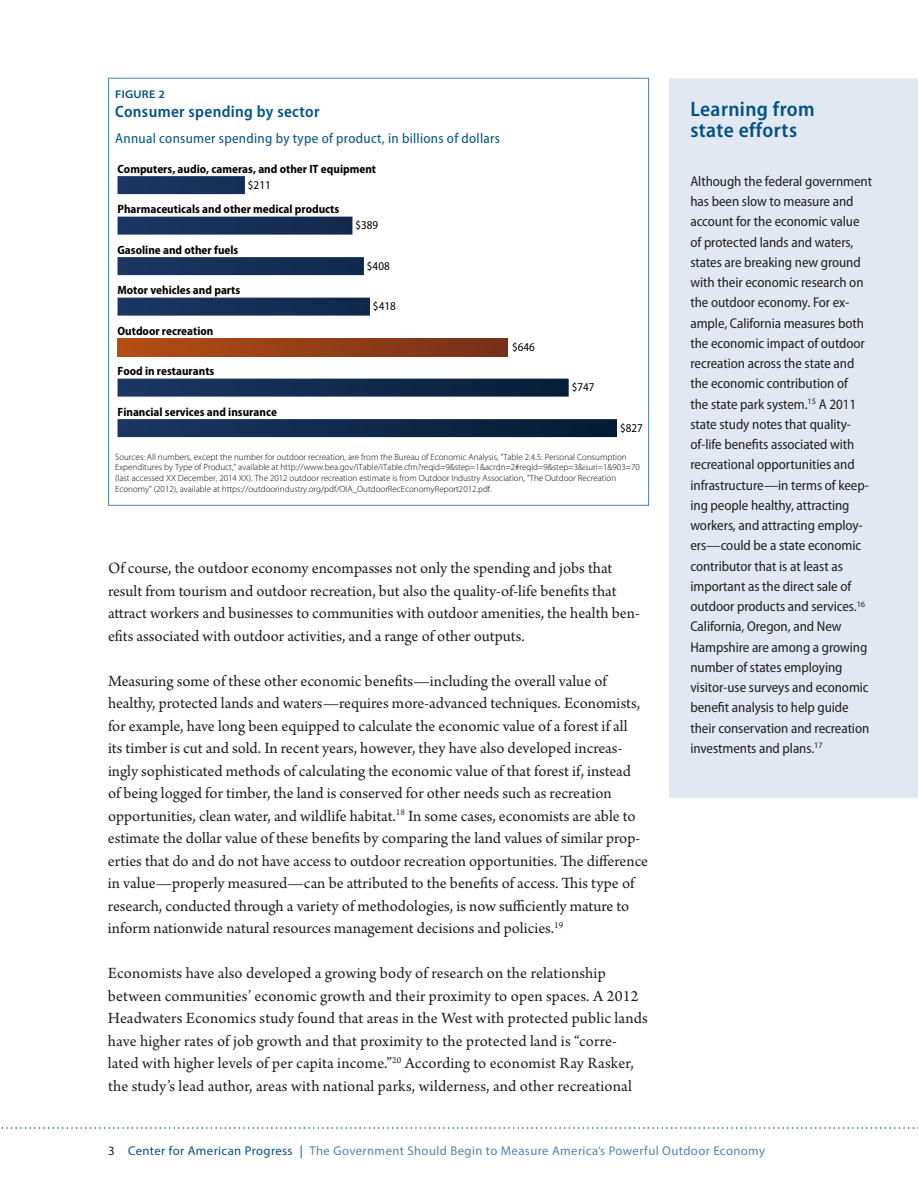
<style>
.page{position:relative;width:918px;height:1188px;background:#fff}
.page>*{position:absolute;margin:0;border:0;box-sizing:border-box;transform-origin:0 0}
.t1{font:600 semi-condensed 21px/21px "Myriad Pro";letter-spacing:.02em;color:#005187}
.t2{font:16.5px/22.5px "Arno Pro";color:#231f20}
.t3{font:600 semi-condensed 16.5px "Myriad Pro";letter-spacing:.02em;color:#005288}
.t4{font:semi-condensed 14.25px/20.2px "Myriad Pro";letter-spacing:-.005em;color:#231f20}
.t5{font:semi-condensed 14.25px "Myriad Pro";letter-spacing:.02em;color:#005288}
.t6{font:12.75px "Myriad Pro";letter-spacing:.03em;color:#5083af}
.t7{font:700 semi-condensed 12px "Myriad Pro";color:#000}
.t8{font:semi-condensed 12px "Myriad Pro";color:#000}
.t9{font:600 semi-expanded 11.25px "Myriad Pro";letter-spacing:.02em;color:#005288}
.t10{font:300 9px/10.8px "Myriad Pro";color:#000}
.s1{color:#231f20}
.s2{color:#005187}
</style>
<div class="page">
<svg style="left:1px;top:1127px;width:917px;height:2px"></svg>
<svg style="left:118px;top:176px;width:499px;height:261px"></svg>
<div style="left:669px;top:143px;width:249px;height:655px;background:#e2e8f1"></div>
<div style="left:669px;top:78px;width:249px;height:65px;background:#e2e8f1"></div>
<p class="t9" style="left:115px;top:88px;width:51px">FIGURE 2</p>
<p class="t3" style="left:115px;top:103px;width:206px">Consumer spending by sector</p>
<p class="t5" style="left:115px;top:131px;width:386px">Annual consumer spending by type of product, in billions of dollars</p>
<p class="t1" style="left:690px;top:99px;width:126px">Learning from state efforts</p>
<p class="t7" style="left:118px;top:162px;width:260px">Computers, audio, cameras, and other IT equipment</p>
<p class="t7" style="left:118px;top:202px;width:223px">Pharmaceuticals and other medical products</p>
<p class="t7" style="left:118px;top:243px;width:122px">Gasoline and other fuels</p>
<p class="t7" style="left:118px;top:283px;width:124px">Motor vehicles and parts</p>
<p class="t8" style="left:373px;top:300px;width:24px">$418</p>
<p class="t8" style="left:248px;top:178px;width:24px">$211</p>
<p class="t4" style="left:690px;top:171px;width:183px">Although the federal government has been slow to measure and account for the economic value of protected lands and waters, states are breaking new ground with their economic research on the outdoor economy. For ex&shy;ample, California measures both the economic impact of outdoor recreation across the state and the economic contribution of<br>the state park system.<sup>15</sup> A 2011 state study notes that quality&shy;of-life benefits associated with recreational opportunities and infrastructure—in terms of keep&shy;ing people healthy, attracting workers, and attracting employ&shy;ers—could be a state economic contributor that is at least as important as the direct sale of outdoor products and services.<sup>16<br></sup>California, Oregon, and New<br>Hampshire are among a growing number of states employing visitor-use surveys and economic benefit analysis to help guide their conservation and recreation investments and plans.<sup>17</sup></p>
<p class="t8" style="left:355px;top:219px;width:24px">$389</p>
<p class="t8" style="left:367px;top:259px;width:24px">$408</p>
<p class="t7" style="left:118px;top:324px;width:97px">Outdoor recreation</p>
<p class="t7" style="left:118px;top:364px;width:98px">Food in restaurants</p>
<p class="t7" style="left:118px;top:405px;width:161px">Financial services and insurance</p>
<p class="t8" style="left:512px;top:340px;width:24px">$646</p>
<p class="t8" style="left:572px;top:381px;width:24px">$747</p>
<p class="t8" style="left:620px;top:421px;width:24px">$827</p>
<p class="t10" style="left:115px;top:451px;width:526px">Sources: All numbers, except the number for outdoor recreation, are from the Bureau of Economic Analysis, "Table 2.4.5: Personal Consumption Expenditures by Type of Product," available at http://www.bea.gov/iTable/iTable.cfm?reqid=9&amp;step=1&amp;acrdn=2#reqid=9&amp;step=3&amp;isuri=1&amp;903=70 (last accessed XX December, 2014 XX). The 2012 outdoor recreation estimate is from Outdoor Industry Association, "The Outdoor Recreation Economy" (2012), available at https://outdoorindustry.org/pdf/OIA_OutdoorRecEconomyReport2012.pdf.</p>
<p class="t2" style="left:108px;top:558px;width:533px">Of course, the outdoor economy encompasses not only the spending and jobs that result from tourism and outdoor recreation, but also the quality-of-life benefits that attract workers and businesses to communities with outdoor amenities, the health ben&shy;efits associated with outdoor activities, and a range of other outputs.</p>
<p class="t2" style="left:108px;top:670px;width:542px">Measuring some of these other economic benefits—including the overall value of healthy, protected lands and waters—requires more-advanced techniques. Economists, for example, have long been equipped to calculate the economic value of a forest if all<br>its timber is cut and sold. In recent years, however, they have also developed increas&shy;ingly sophisticated methods of calculating the economic value of that forest if, instead<br>of being logged for timber, the land is conserved for other needs such as recreation opportunities, clean water, and wildlife habitat.<sup>18</sup> In some cases, economists are able to estimate the dollar value of these benefits by comparing the land values of similar prop&shy;erties that do and do not have access to outdoor recreation opportunities. The difference in value—properly measured—can be attributed to the benefits of access. This type of research, conducted through a variety of methodologies, is now sufficiently mature to inform nationwide natural resources management decisions and policies.<sup>19</sup></p>
<p class="t2" style="left:108px;top:963px;width:541px">Economists have also developed a growing body of research on the relationship between communities’ economic growth and their proximity to open spaces. A 2012<br>Headwaters Economics study found that areas in the West with protected public lands have higher rates of job growth and that proximity to the protected land is “corre&shy;lated with higher levels of per capita income.”<sup>20</sup> According to economist Ray Rasker, the study’s lead author, areas with national parks, wilderness, and other recreational</p>
<p class="t6" style="left:108px;top:1143px;width:659px"><span class="s1">3</span> <span class="s2">Center for American Progress |</span> The Government Should Begin to Measure America’s Powerful Outdoor Economy</p>
</div>
